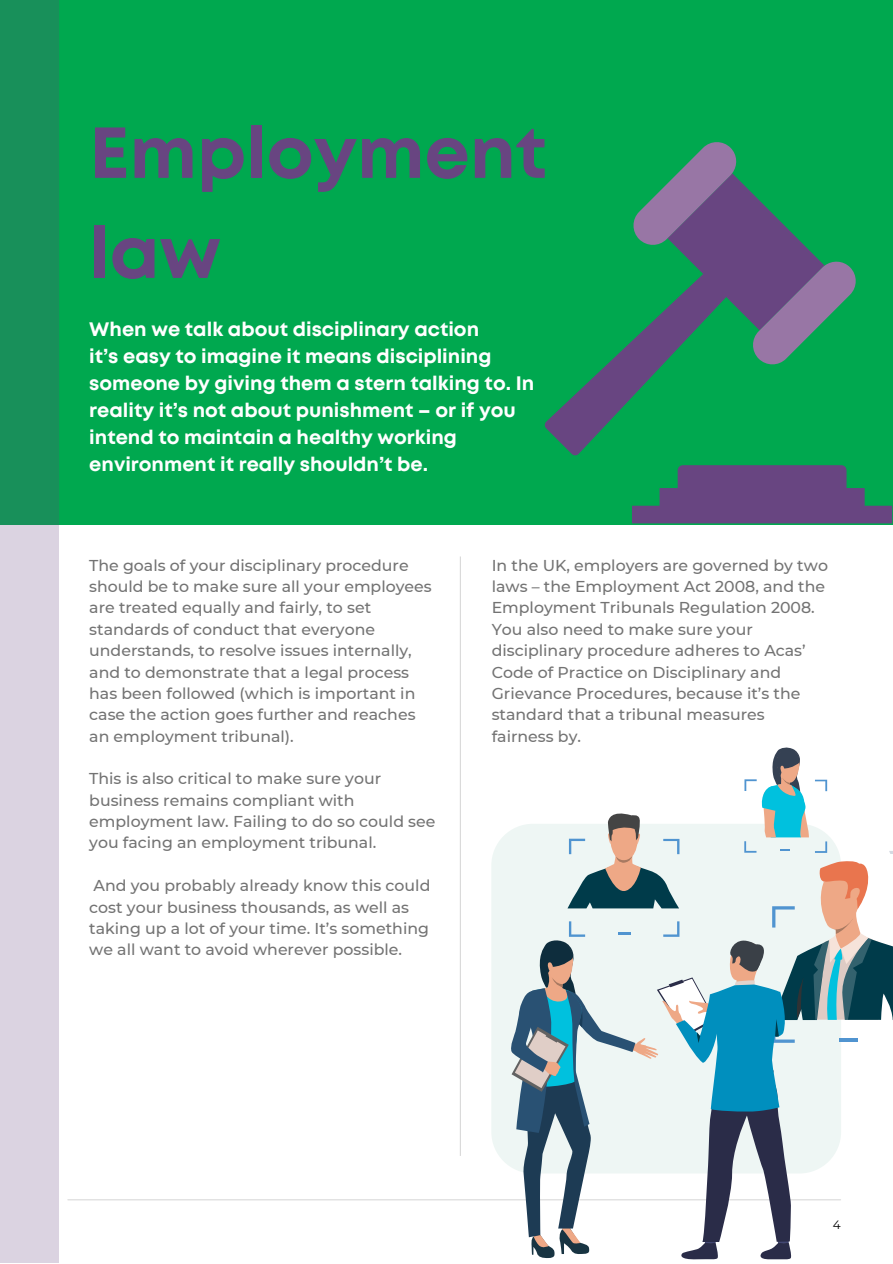
<style>
.page{position:relative;width:893px;height:1264px;background:#fff}
.page>*{position:absolute;margin:0;border:0;box-sizing:border-box;transform-origin:0 0}
.t1{font:700 72px/100.1px "Mont";color:#684581}
.t2{font:700 19.5px/27px "Mont";color:#fff}
.t3{font:500 15.75px/21.3px "Montserrat";color:#737373}
.t4{font:12px "Montserrat";color:#000}
</style>
<div class="page">
<hr style="left:68px;top:1199px;width:772px;height:1px;background:#d9d9d9">
<div style="left:0;top:0;width:892px;height:524px;background:#00a84f"></div>
<div style="left:491px;top:823px;width:350px;height:350px;background:#eef6f4;border-radius:42px"></div>
<svg style="left:509px;top:747px;width:383px;height:512px"></svg>
<svg style="left:0;top:0;width:58px;height:1262px;background:#89b7a8"></svg>
<hr style="left:460px;top:556px;width:1px;height:599px;background:#d9d9d9">
<svg style="left:632px;top:465px;width:260px;height:58px"></svg>
<svg style="left:544px;top:142px;width:312px;height:313px"></svg>
<h1 class="t1" style="left:89px;top:108px;width:459px">Employment law</h1>
<p class="t2" style="left:89px;top:317px;width:446px">When we talk about disciplinary action<br>it’s easy to imagine it means disciplining someone by giving them a stern talking to. In reality it’s not about punishment – or if you intend to maintain a healthy working environment it really shouldn’t be.</p>
<p class="t3" style="left:89px;top:554px;width:344px">The goals of your disciplinary procedure should be to make sure all your employees are treated equally and fairly, to set standards of conduct that everyone understands, to resolve issues internally, and to demonstrate that a legal process has been followed (which is important in case the action goes further and reaches an employment tribunal).</p>
<p class="t3" style="left:89px;top:768px;width:347px">This is also critical to make sure your business remains compliant with employment law. Failing to do so could see you facing an employment tribunal.</p>
<p class="t3" style="left:89px;top:874px;width:342px">And you probably already know this could cost your business thousands, as well as taking up a lot of your time. It’s something we all want to avoid wherever possible.</p>
<p class="t3" style="left:491px;top:554px;width:338px">In the UK, employers are governed by two laws – the Employment Act 2008, and the Employment Tribunals Regulation 2008.<br>You also need to make sure your disciplinary procedure adheres to Acas’ Code of Practice on Disciplinary and Grievance Procedures, because it’s the standard that a tribunal measures fairness by.</p>
<p class="t4" style="left:832px;top:1217px;width:9px">4</p>
</div>
